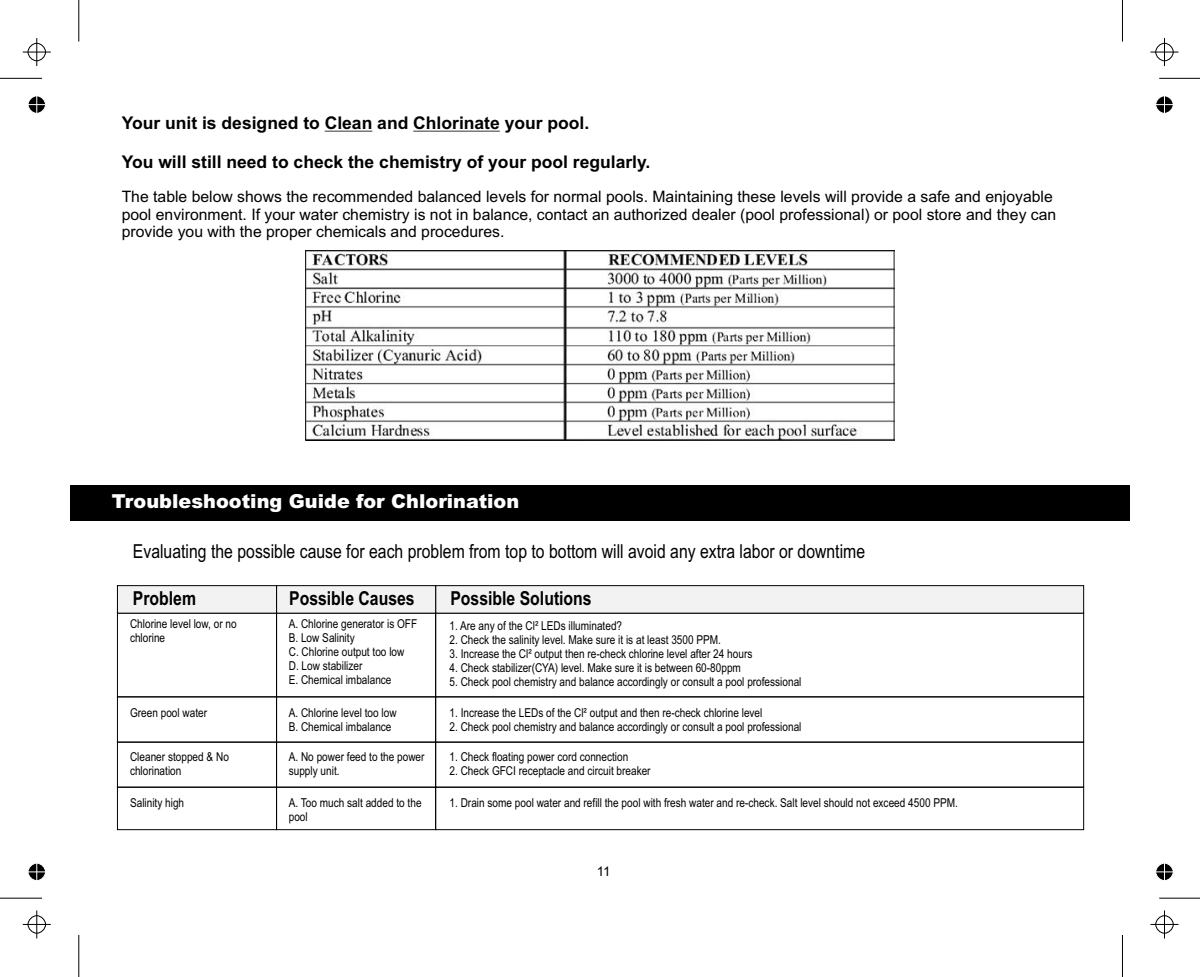
<style>
.page{position:relative;width:1200px;height:977px;background:#fff}
.page>*{position:absolute;margin:0;border:0;box-sizing:border-box;transform-origin:0 0}
.t1{font:19.25px "Arial Narrow";color:#000}
.t2{font:700 19.25px "Arial Narrow";color:#000}
.t3{font:italic 900 19.25px "Arial";color:#fff}
.t4{font:700 17.5px "Arial";color:#000}
.t5{font:15.75px/17.7px "Arial";color:#000}
.t6{font:13.3px "Arial";color:#000}
.t7{font:12.25px/13.8px "Arial Narrow";color:#000}
</style>
<div class="page">
<hr style="left:324px;top:131px;width:48px;height:1px;background:#000">
<hr style="left:413px;top:131px;width:87px;height:1px;background:#000">
<img style="left:305px;top:250px;width:589px;height:190px">
<div style="left:70px;top:485px;width:1059px;height:36px;background:#000"></div>
<div style="left:435px;top:612px;width:648px;height:84px;border:1px solid #000"></div>
<div style="left:276px;top:612px;width:160px;height:84px;border:1px solid #000"></div>
<div style="left:117px;top:612px;width:160px;height:84px;border:1px solid #000"></div>
<div style="left:435px;top:585px;width:648px;height:28px;background:#f2f2f2;border:1px solid #000"></div>
<div style="left:435px;top:696px;width:648px;height:46px;border:1px solid #000"></div>
<div style="left:276px;top:696px;width:160px;height:46px;border:1px solid #000"></div>
<div style="left:117px;top:696px;width:160px;height:46px;border:1px solid #000"></div>
<div style="left:435px;top:741px;width:648px;height:46px;border:1px solid #000"></div>
<div style="left:276px;top:741px;width:160px;height:46px;border:1px solid #000"></div>
<div style="left:117px;top:741px;width:160px;height:46px;border:1px solid #000"></div>
<div style="left:435px;top:786px;width:648px;height:43px;border:1px solid #000"></div>
<div style="left:276px;top:786px;width:160px;height:43px;border:1px solid #000"></div>
<div style="left:117px;top:786px;width:160px;height:43px;border:1px solid #000"></div>
<div style="left:276px;top:585px;width:160px;height:28px;background:#f2f2f2;border:1px solid #000"></div>
<div style="left:117px;top:585px;width:160px;height:28px;background:#f2f2f2;border:1px solid #000"></div>
<hr style="left:0;top:897px;width:42px;height:1px;background:#000">
<hr style="left:78px;top:934px;width:1px;height:42px;background:#000">
<hr style="left:0;top:78px;width:42px;height:1px;background:#000">
<hr style="left:78px;top:0;width:1px;height:42px;background:#000">
<hr style="left:1158px;top:78px;width:41px;height:1px;background:#000">
<hr style="left:1121px;top:0;width:1px;height:42px;background:#000">
<hr style="left:1158px;top:897px;width:41px;height:1px;background:#000">
<hr style="left:1121px;top:934px;width:1px;height:42px;background:#000">
<svg style="left:23px;top:910px;width:28px;height:28px"></svg>
<svg style="left:23px;top:38px;width:28px;height:28px"></svg>
<svg style="left:1150px;top:38px;width:28px;height:28px"></svg>
<svg style="left:1150px;top:910px;width:28px;height:28px"></svg>
<svg style="left:28px;top:863px;width:18px;height:18px"></svg>
<svg style="left:28px;top:96px;width:18px;height:18px"></svg>
<svg style="left:1155px;top:96px;width:19px;height:18px"></svg>
<svg style="left:1155px;top:863px;width:19px;height:18px"></svg>
<h2 class="t4" style="left:122px;top:116px;width:469px">Your unit is designed to Clean and Chlorinate your pool.</h2>
<h2 class="t4" style="left:122px;top:155px;width:530px">You will still need to check the chemistry of your pool regularly.</h2>
<p class="t5" style="left:122px;top:189px;width:936px">The table below shows the recommended balanced levels for normal pools. Maintaining these levels will provide a safe and enjoyable pool environment. If your water chemistry is not in balance, contact an authorized dealer (pool professional) or pool store and they can provide you with the proper chemicals and procedures.</p>
<h1 class="t3" style="left:112px;top:493px;width:409px">Troubleshooting Guide for Chlorination</h1>
<h1 class="t1" style="left:133px;top:543px;width:733px">Evaluating the possible cause for each problem from top to bottom will avoid any extra labor or downtime</h1>
<h1 class="t2" style="left:133px;top:590px;width:65px">Problem</h1>
<h1 class="t2" style="left:289px;top:590px;width:127px">Possible Causes</h1>
<h1 class="t2" style="left:450px;top:590px;width:143px">Possible Solutions</h1>
<p class="t7" style="left:449px;top:620px;width:174px">1. Are any of the Cl² LEDs illuminated?</p>
<p class="t7" style="left:449px;top:634px;width:273px">2. Check the salinity level. Make sure it is at least 3500 PPM.</p>
<p class="t7" style="left:449px;top:647px;width:304px">3. Increase the Cl² output then re-check chlorine level after 24 hours</p>
<p class="t7" style="left:449px;top:661px;width:293px">4. Check stabilizer(CYA) level. Make sure it is between 60-80ppm</p>
<p class="t7" style="left:449px;top:675px;width:353px">5. Check pool chemistry and balance accordingly or consult a pool professional</p>
<p class="t7" style="left:449px;top:706px;width:314px">1. Increase the LEDs of the Cl² output and then re-check chlorine level</p>
<p class="t7" style="left:449px;top:720px;width:353px">2. Check pool chemistry and balance accordingly or consult a pool professional</p>
<p class="t7" style="left:449px;top:750px;width:180px">1. Check floating power cord connection</p>
<p class="t7" style="left:449px;top:764px;width:202px">2. Check GFCI receptacle and circuit breaker</p>
<p class="t7" style="left:449px;top:796px;width:510px">1. Drain some pool water and refill the pool with fresh water and re-check. Salt level should not exceed 4500 PPM.</p>
<p class="t7" style="left:289px;top:618px;width:130px">A. Chlorine generator is OFF<br>B. Low Salinity<br>C. Chlorine output too low<br>D. Low stabilizer<br>E. Chemical imbalance</p>
<p class="t7" style="left:289px;top:706px;width:109px">A. Chlorine level too low<br>B. Chemical imbalance</p>
<p class="t7" style="left:289px;top:750px;width:137px">A. No power feed to the power supply unit.</p>
<p class="t7" style="left:289px;top:796px;width:134px">A. Too much salt added to the pool</p>
<p class="t7" style="left:130px;top:618px;width:108px">Chlorine level low, or no chlorine</p>
<p class="t7" style="left:130px;top:706px;width:79px">Green pool water</p>
<p class="t7" style="left:130px;top:750px;width:100px">Cleaner stopped &amp; No chlorination</p>
<p class="t7" style="left:130px;top:796px;width:56px">Salinity high</p>
<p class="t6" style="left:596px;top:866px;width:15px">11</p>
</div>
